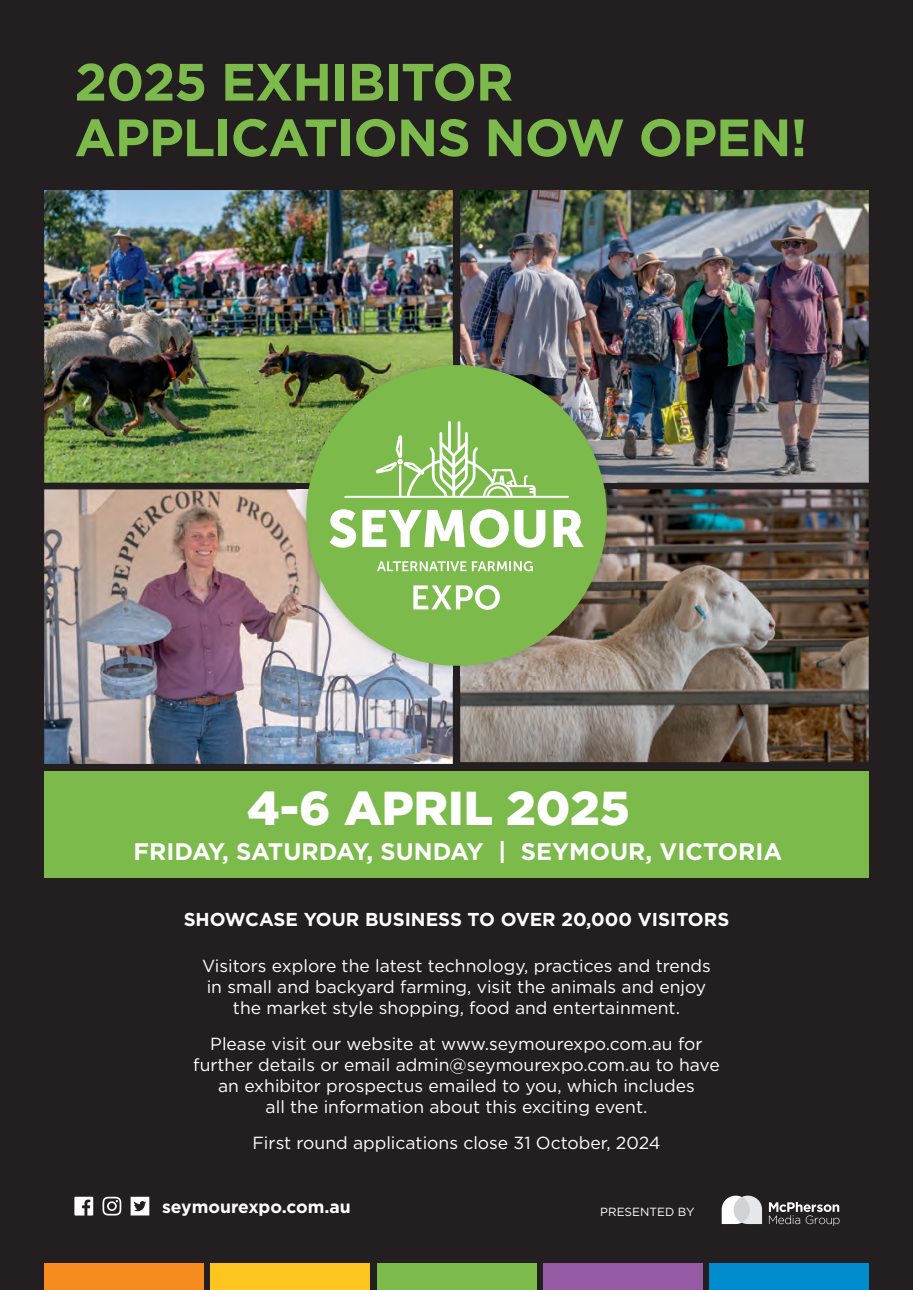
<style>
.page{position:relative;width:913px;height:1290px;background:#fff}
.page>*{position:absolute;margin:0;border:0;box-sizing:border-box;transform-origin:0 0}
.t1{font:700 52.32px/55.6px "Gotham";letter-spacing:-.02em;color:#7bba4b}
.t2{font:900 47.6px "Gotham";color:#fff}
.t3{font:700 23.97px "Gotham";color:#fff}
.t4{font:700 18.72px "Gotham";color:#fff}
.t5{font:17.5px/21px "Gotham";color:#fff;text-align:center}
.t6{font:700 17.5px "Gotham";color:#fff}
.t7{font:11.9px "Gotham";color:#fff}
</style>
<div class="page">
<img style="left:0;top:0;width:913px;height:1290px">
<svg style="left:769px;top:1202px;width:70px;height:24px;background:#5a5758"></svg>
<svg style="left:722px;top:1195px;width:40px;height:29px"></svg>
<div style="left:733px;top:1197px;width:17px;height:25px;background:#d1d2d4;border-radius:50%"></div>
<svg style="left:74px;top:1197px;width:19px;height:18px"></svg>
<svg style="left:131px;top:1197px;width:18px;height:18px"></svg>
<svg style="left:102px;top:1197px;width:19px;height:18px"></svg>
<img style="left:297px;top:355px;width:319px;height:320px">
<img style="left:297px;top:355px;width:156px;height:128px">
<img style="left:460px;top:355px;width:156px;height:128px">
<div style="left:306px;top:365px;width:301px;height:301px;background:#7bba4b;border-radius:50%"></div>
<svg style="left:329px;top:509px;width:27px;height:39px"></svg>
<svg style="left:362px;top:509px;width:183px;height:39px"></svg>
<svg style="left:553px;top:510px;width:31px;height:37px"></svg>
<svg style="left:377px;top:561px;width:89px;height:10px"></svg>
<svg style="left:472px;top:561px;width:61px;height:10px"></svg>
<svg style="left:344px;top:421px;width:225px;height:77px"></svg>
<svg style="left:413px;top:585px;width:87px;height:25px"></svg>
<div style="left:44px;top:771px;width:825px;height:106px;background:#7bba4b"></div>
<div style="left:44px;top:1263px;width:160px;height:27px;background:#f68b1f"></div>
<div style="left:210px;top:1263px;width:160px;height:27px;background:#fec41f"></div>
<div style="left:376px;top:1263px;width:160px;height:27px;background:#7bba4b"></div>
<div style="left:543px;top:1263px;width:159px;height:27px;background:#975aa5"></div>
<div style="left:709px;top:1263px;width:160px;height:27px;background:#008bcf"></div>
<h1 class="t1" style="left:74px;top:54px;width:734px">2025 EXHIBITOR<br>APPLICATIONS NOW OPEN!</h1>
<h2 class="t2" style="left:247px;top:775px;width:384px">4-6 APRIL 2025</h2>
<h3 class="t3" style="left:133px;top:836px;width:650px">FRIDAY, SATURDAY, SUNDAY | SEYMOUR, VICTORIA</h3>
<p class="t4" style="left:184px;top:907px;width:547px">SHOWCASE YOUR BUSINESS TO OVER 20,000 VISITORS</p>
<p class="t5" style="left:202px;top:955px;width:510px">Visitors explore the latest technology, practices and trends in small and backyard farming, visit the animals and enjoy the market style shopping, food and entertainment.</p>
<p class="t5" style="left:193px;top:1033px;width:528px">Please visit our website at www.seymourexpo.com.au for further details or email admin@seymourexpo.com.au to have an exhibitor prospectus emailed to you, which includes<br>all the information about this exciting event.</p>
<p class="t5" style="left:252px;top:1132px;width:409px">First round applications close 31 October, 2024</p>
<p class="t6" style="left:162px;top:1195px;width:190px">seymourexpo.com.au</p>
<p class="t7" style="left:600px;top:1203px;width:96px">PRESENTED BY</p>
</div>
